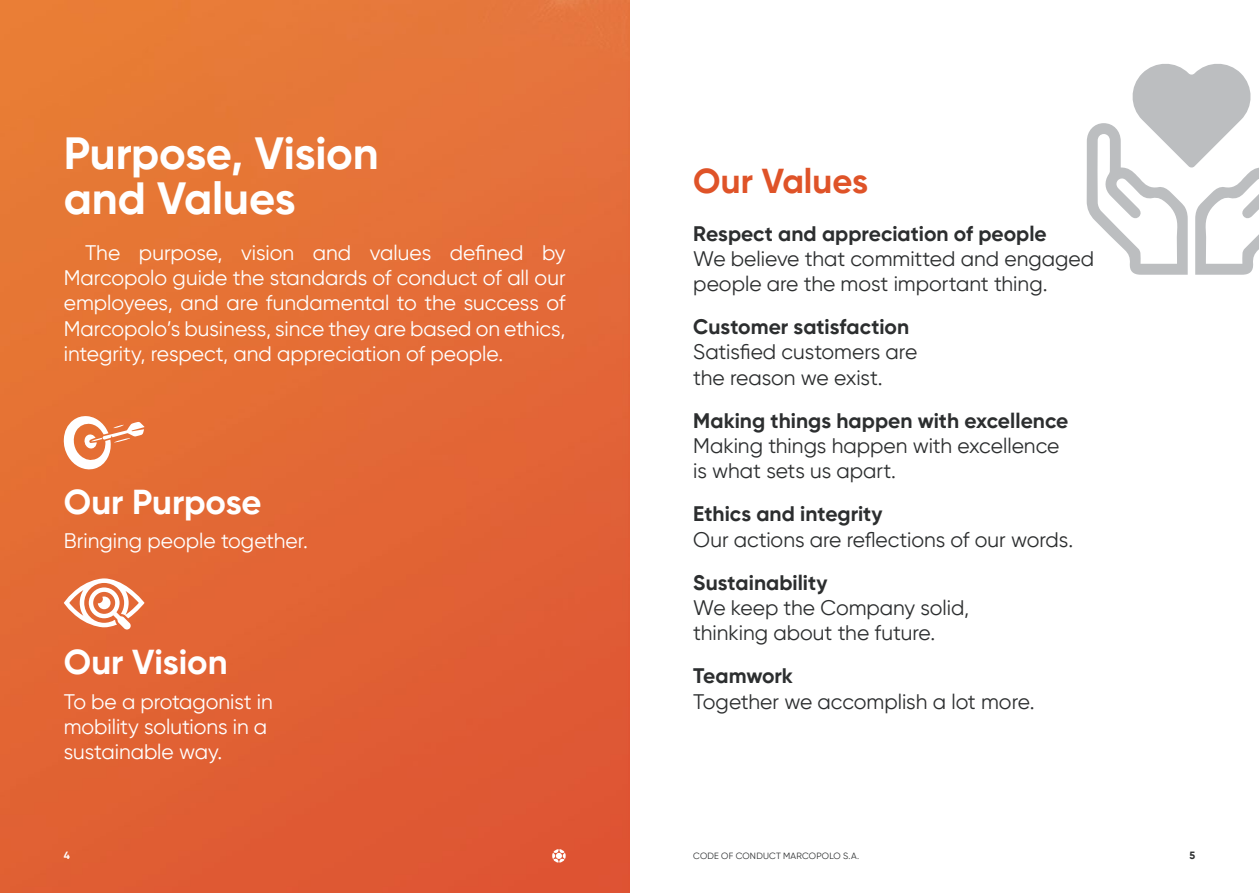
<style>
.page{position:relative;width:1259px;height:893px;background:#fff}
.page>*{position:absolute;margin:0;border:0;box-sizing:border-box;transform-origin:0 0}
.t1{font:700 45px/45px "Gilroy";letter-spacing:-.005em;color:#fff}
.t2{font:700 34.5px "Gilroy";letter-spacing:-.005em;color:#fff}
.t3{font:700 34.5px "Gilroy";color:#df5328}
.t4{font:21px/25.2px "Gilroy";letter-spacing:-.005em;color:#fff;text-align:justify}
.t5{font:21px/25.2px "Gilroy";color:#2c2e2f}
.t6{font:700 21px "Gilroy";color:#2c2e2f}
.t7{font:700 10.5px "Gilroy";color:#2c2e2f}
.t8{font:700 10.5px "Gilroy";color:#fff}
.t9{font:9px "Gilroy";letter-spacing:.025em;color:#2c2e2f}
</style>
<div class="page">
<img style="left:0;top:0;width:629px;height:893px">
<svg style="left:64px;top:416px;width:80px;height:53px"></svg>
<svg style="left:64px;top:578px;width:80px;height:51px"></svg>
<svg style="left:1086px;top:64px;width:173px;height:211px"></svg>
<svg style="left:552px;top:849px;width:14px;height:14px"></svg>
<h1 class="t1" style="left:64px;top:130px;width:316px">Purpose, Vision and Values</h1>
<p class="t4" style="left:64px;top:240px;width:503px;text-indent:21px">The purpose, vision and values defined by Marcopolo guide the standards of conduct of all our employees, and are fundamental to the success of Marcopolo’s business, since they are based on ethics, integrity, respect, and appreciation of people.</p>
<h2 class="t2" style="left:64px;top:480px;width:199px">Our Purpose</h2>
<p class="t4" style="left:64px;top:528px;width:246px">Bringing people together.</p>
<h2 class="t2" style="left:64px;top:641px;width:165px">Our Vision</h2>
<p class="t4" style="left:64px;top:688px;width:211px;text-align:left">To be a protagonist in mobility solutions in a sustainable way.</p>
<p class="t8" style="left:64px;top:849px;width:8px">4</p>
<h2 class="t3" style="left:693px;top:160px;width:176px">Our Values</h2>
<p class="t6" style="left:693px;top:220px;width:355px">Respect and appreciation of people</p>
<p class="t5" style="left:693px;top:246px;width:402px">We believe that committed and engaged people are the most important thing.</p>
<p class="t6" style="left:693px;top:314px;width:217px">Customer satisfaction</p>
<p class="t5" style="left:693px;top:339px;width:225px">Satisfied customers are the reason we exist.</p>
<p class="t6" style="left:693px;top:407px;width:377px">Making things happen with excellence</p>
<p class="t5" style="left:693px;top:433px;width:368px">Making things happen with excellence is what sets us apart.</p>
<p class="t6" style="left:693px;top:501px;width:191px">Ethics and integrity</p>
<p class="t5" style="left:693px;top:526px;width:381px">Our actions are reflections of our words.</p>
<p class="t6" style="left:693px;top:569px;width:136px">Sustainability</p>
<p class="t5" style="left:693px;top:595px;width:277px">We keep the Company solid, thinking about the future.</p>
<p class="t6" style="left:693px;top:663px;width:101px">Teamwork</p>
<p class="t5" style="left:693px;top:688px;width:343px">Together we accomplish a lot more.</p>
<p class="t9" style="left:693px;top:851px;width:168px">CODE OF CONDUCT MARCOPOLO S.A.</p>
<p class="t7" style="left:1189px;top:849px;width:7px">5</p>
</div>
